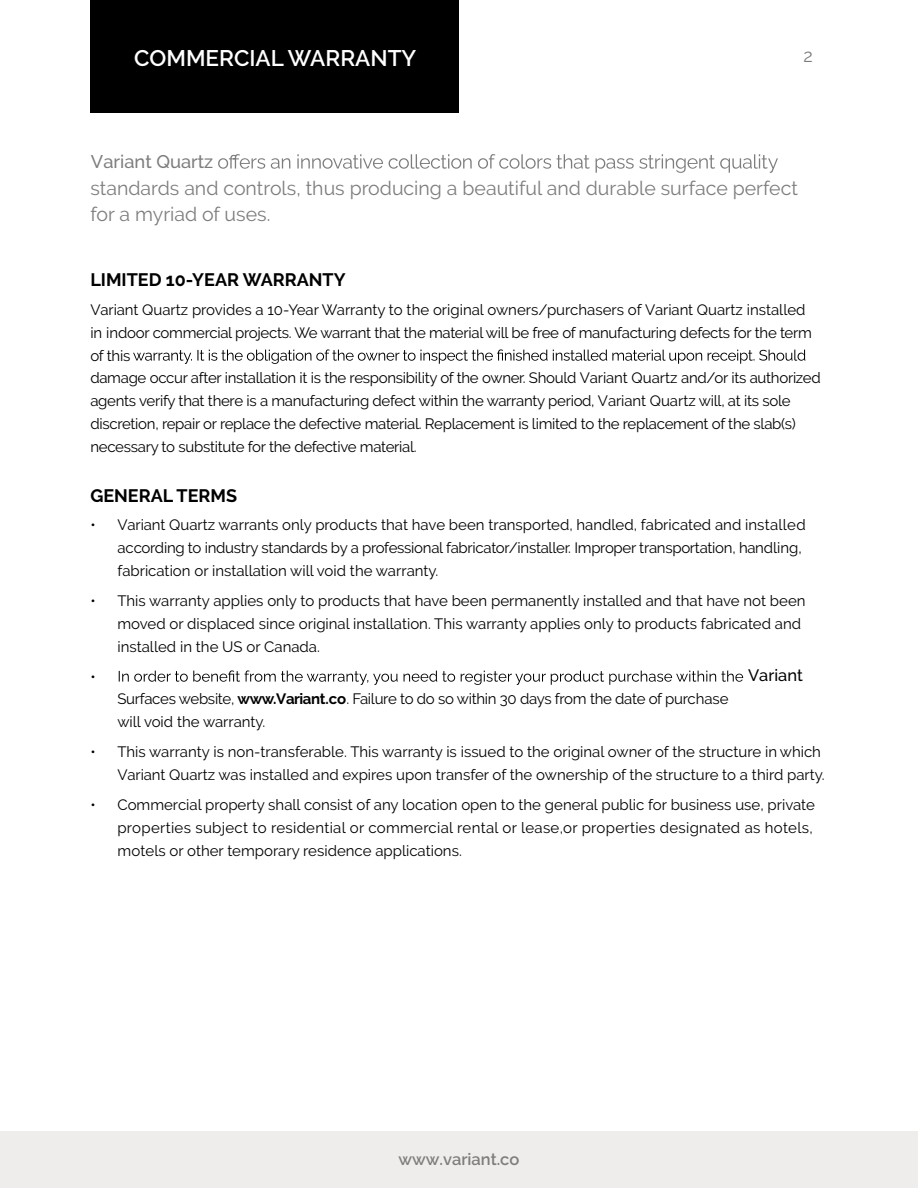
<style>
.page{position:relative;width:918px;height:1188px;background:#fff}
.page>*{position:absolute;margin:0;border:0;box-sizing:border-box;transform-origin:0 0}
.t1{font:600 22.5px "Raleway";color:#fff}
.t2{font:19.5px/26.4px "Raleway";color:#7e7d7c}
.t3{font:500 18.3px "Raleway";color:#7e7d7c}
.t4{font:700 18px "Raleway";color:#000}
.t5{font:18px "Raleway";color:#7e7d7c}
.t6{font:600 16.5px "Raleway";color:#7e7d7c}
.t7{font:500 16.5px "Raleway";color:#000}
.t8{font:15px/22.8px "Raleway";color:#000}
.t9{font:15px/22.8px "Raleway";letter-spacing:-.02em;color:#000}
.s1{font-weight:700}
</style>
<div class="page">
<div style="left:91px;top:1px;width:368px;height:112px;background:#000"></div>
<div style="left:0;top:1132px;width:918px;height:56px;background:#eeedeb"></div>
<svg style="left:133px;top:349px;width:672px;height:15px"></svg>
<svg style="left:119px;top:670px;width:624px;height:15px"></svg>
<svg style="left:218px;top:154px;width:560px;height:19px"></svg>
<h1 class="t1" style="left:134px;top:45px;width:283px">COMMERCIAL WARRANTY</h1>
<p class="t5" style="left:803px;top:45px;width:11px">2</p>
<p class="t3" style="left:91px;top:151px;width:124px">Variant Quartz</p>
<h2 class="t2" style="left:90px;top:175px;width:709px">standards and controls, thus producing a beautiful and durable surface perfect for a myriad of uses.</h2>
<p class="t4" style="left:90px;top:269px;width:257px">LIMITED 10-YEAR WARRANTY</p>
<p class="t9" style="left:90px;top:298px;width:732px">Variant Quartz provides a 10-Year Warranty to the original owners/purchasers of Variant Quartz installed in indoor commercial projects. We warrant that the material will be free of manufacturing defects for the term of this<br>damage occur after installation it is the responsibility of the owner. Should Variant Quartz and/or its authorized agents verify that there is a manufacturing defect within the warranty period, Variant Quartz will, at its sole discretion, repair or replace the defective material. Replacement is limited to the replacement of the slab(s) necessary to substitute for the defective material.</p>
<p class="t4" style="left:90px;top:485px;width:148px">GENERAL TERMS</p>
<p class="t8" style="left:117px;top:514px;width:690px;text-indent:-27px">• Variant Quartz warrants only products that have been transported, handled, fabricated and installed according to industry standards by a professional fabricator/installer. Improper transportation, handling, fabrication or installation will void the warranty.</p>
<p class="t8" style="left:117px;top:589px;width:690px;text-indent:-27px">• This warranty applies only to products that have been permanently installed and that have not been moved or displaced since original installation. This warranty applies only to products fabricated and installed in the US or Canada.</p>
<p class="t8" style="left:90px;top:665px;width:7px">•</p>
<p class="t9" style="left:117px;top:688px;width:613px">Surfaces website, <span class="s1">www.Variant.co</span>. Failure to do so within 30 days from the date of purchase will void the warranty.</p>
<p class="t8" style="left:90px;top:740px;width:736px;text-align:right">• This warranty is non-transferable. This warranty is issued to the original owner of the structure in which<br>Variant Quartz was installed and expires upon transfer of the ownership of the structure to a third party.</p>
<p class="t8" style="left:117px;top:793px;width:699px;text-indent:-27px">• Commercial property shall consist of any location open to the general public for business use, private properties subject to residential or commercial rental or lease,or properties designated as hotels, motels or other temporary residence applications.</p>
<p class="t7" style="left:748px;top:666px;width:56px">Variant</p>
<p class="t6" style="left:399px;top:1149px;width:122px">www.variant.co</p>
</div>
